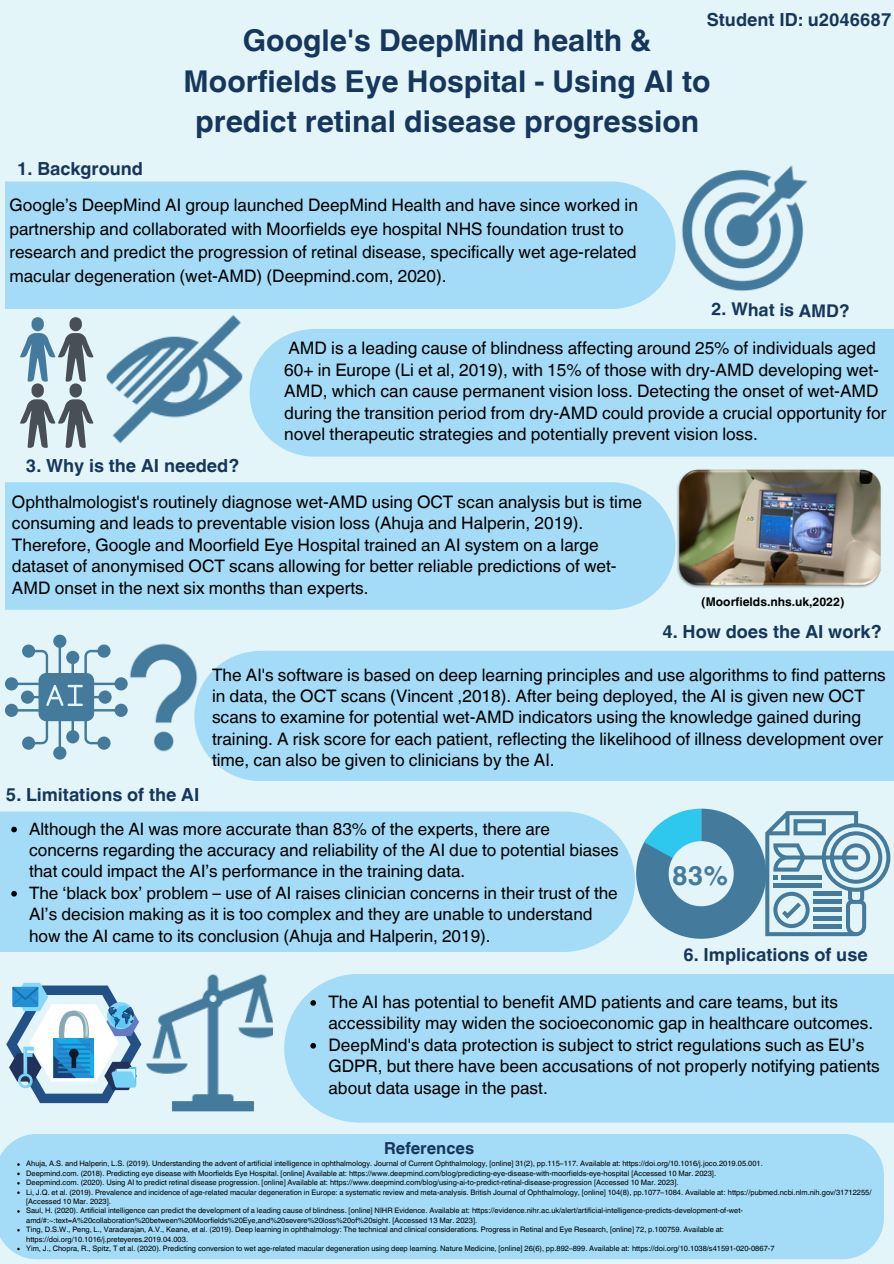
<style>
.page{position:relative;width:894px;height:1264px;background:#fff}
.page>*{position:absolute;margin:0;border:0;box-sizing:border-box;transform-origin:0 0}
.t1{font:700 30px/40.5px "Helvetica World";color:#16365b;text-align:center}
.t2{font:700 27px "Helvetica World";color:#447b9d}
.t3{font:700 18px "Helvetica World";color:#16365b}
.t4{font:700 17.7px "Helvetica World";color:#16365b}
.t5{font:17.25px/21.5px "Helvetica World";color:#000}
.t6{font:17.1px/21.5px "Helvetica World";color:#000}
.t7{font:700 16.5px "Helvetica World";color:#16365b}
.t8{font:700 12px "Helvetica World";color:#000}
.t9{font:7.5px/9.4px "Helvetica World";color:#000}
</style>
<div class="page">
<div style="left:0;top:0;width:893px;height:1263px;background:#e4f5fa"></div>
<div style="left:5px;top:182px;width:664px;height:127px;background:#a4dbf6"></div>
<div style="left:259px;top:329px;width:634px;height:127px;background:#a4dbf6"></div>
<div style="left:0;top:1134px;width:883px;height:125px;background:#a4dbf6"></div>
<img style="left:93px;top:315px;width:166px;height:129px">
<img style="left:103px;top:643px;width:91px;height:109px">
<img style="left:669px;top:165px;width:139px;height:127px">
<img style="left:675px;top:470px;width:206px;height:118px">
<div style="left:194px;top:650px;width:699px;height:131px;background:#a4dbf6"></div>
<div style="left:284px;top:974px;width:609px;height:148px;background:#a4dbf6"></div>
<div style="left:0;top:811px;width:635px;height:140px;background:#a4dbf6"></div>
<div style="left:5px;top:482px;width:670px;height:128px;background:#a4dbf6"></div>
<img style="left:145px;top:974px;width:127px;height:138px">
<hr style="left:59px;top:645px;width:2px;height:30px;background:#447b9d">
<div style="left:53px;top:634px;width:13px;height:14px;background:#447b9d;border-radius:50%"></div>
<div style="left:97px;top:644px;width:13px;height:13px;background:#447b9d;border-radius:50%"></div>
<div style="left:22px;top:644px;width:13px;height:13px;background:#447b9d;border-radius:50%"></div>
<hr style="left:92px;top:682px;width:25px;height:3px;background:#447b9d">
<div style="left:114px;top:677px;width:14px;height:13px;background:#447b9d;border-radius:50%"></div>
<div style="left:98px;top:690px;width:14px;height:13px;background:#447b9d;border-radius:50%"></div>
<hr style="left:92px;top:709px;width:25px;height:2px;background:#447b9d">
<div style="left:114px;top:703px;width:14px;height:14px;background:#447b9d;border-radius:50%"></div>
<hr style="left:59px;top:718px;width:2px;height:30px;background:#447b9d">
<div style="left:53px;top:746px;width:13px;height:13px;background:#447b9d;border-radius:50%"></div>
<div style="left:97px;top:736px;width:13px;height:13px;background:#447b9d;border-radius:50%"></div>
<div style="left:22px;top:736px;width:13px;height:13px;background:#447b9d;border-radius:50%"></div>
<hr style="left:16px;top:682px;width:25px;height:3px;background:#447b9d">
<div style="left:5px;top:677px;width:13px;height:13px;background:#447b9d;border-radius:50%"></div>
<svg style="left:32px;top:650px;width:69px;height:94px"></svg>
<div style="left:21px;top:690px;width:13px;height:13px;background:#447b9d;border-radius:50%"></div>
<hr style="left:16px;top:709px;width:25px;height:2px;background:#447b9d">
<div style="left:5px;top:703px;width:13px;height:14px;background:#447b9d;border-radius:50%"></div>
<svg style="left:6px;top:982px;width:135px;height:121px"></svg>
<svg style="left:11px;top:826px;width:6px;height:6px"></svg>
<svg style="left:11px;top:890px;width:6px;height:6px"></svg>
<svg style="left:20px;top:317px;width:73px;height:131px"></svg>
<svg style="left:636px;top:808px;width:254px;height:130px"></svg>
<svg style="left:310px;top:1000px;width:6px;height:5px"></svg>
<svg style="left:310px;top:1042px;width:6px;height:6px"></svg>
<h3 class="t3" style="left:706px;top:5px;width:186px">Student ID: u2046687</h3>
<h3 class="t3" style="left:17px;top:154px;width:127px">1. Background</h3>
<h1 class="t1" style="left:183px;top:17px;width:528px">Google's DeepMind health &amp;<br>Moorfields Eye Hospital - Using AI to predict retinal disease progression</h1>
<p class="t5" style="left:9px;top:193px;width:630px;line-height:23.7px">Google’s DeepMind AI group launched DeepMind Health and have since worked in partnership and collaborated with Moorfields eye hospital NHS foundation trust to research and predict the progression of retinal disease, specifically wet age-related macular degeneration (wet-AMD) (Deepmind.com, 2020).</p>
<h3 class="t4" style="left:711px;top:294px;width:140px;rotate:1deg">2. What is AMD?</h3>
<h3 class="t3" style="left:26px;top:451px;width:215px">3. Why is the AI needed?</h3>
<p class="t5" style="left:284px;top:338px;width:603px">AMD is a leading cause of blindness affecting around 25% of individuals aged 60+ in Europe (Li et al, 2019), with 15% of those with dry-AMD developing wet-AMD, which can cause permanent vision loss. Detecting the onset of wet-AMD during the transition period from dry-AMD could provide a crucial opportunity for novel therapeutic strategies and potentially prevent vision loss.</p>
<p class="t5" style="left:12px;top:491px;width:631px">Ophthalmologist's routinely diagnose wet-AMD using OCT scan analysis but is time consuming and leads to preventable vision loss (Ahuja and Halperin, 2019).<br>Therefore, Google and Moorfield Eye Hospital trained an AI system on a large dataset of anonymised OCT scans allowing for better reliable predictions of wet-AMD onset in the next six months than experts.</p>
<h3 class="t8" style="left:701px;top:591px;width:145px">(Moorfields.nhs.uk,2022)</h3>
<h3 class="t3" style="left:662px;top:616px;width:220px">4. How does the AI work?</h3>
<h3 class="t3" style="left:6px;top:779px;width:195px">5. Limitations of the AI</h3>
<p class="t5" style="left:212px;top:664px;width:675px">The AI's software is based on deep learning principles and use algorithms to find patterns in data, the OCT scans (Vincent ,2018). After being deployed, the AI is given new OCT scans to examine for potential wet-AMD indicators using the knowledge gained during training. A risk score for each patient, reflecting the likelihood of illness development over time, can also be given to clinicians by the AI.</p>
<p class="t6" style="left:29px;top:818px;width:591px">Although the AI was more accurate than 83% of the experts, there are concerns regarding the accuracy and reliability of the AI due to potential biases that could impact the AI’s performance in the training data.<br>The ‘black box’ problem – use of AI raises clinician concerns in their trust of the AI’s decision making as it is too complex and they are unable to understand how the AI came to its conclusion (Ahuja and Halperin, 2019).</p>
<h2 class="t2" style="left:672px;top:853px;width:57px">83%</h2>
<h3 class="t3" style="left:683px;top:939px;width:186px">6. Implications of use</h3>
<p class="t5" style="left:328px;top:991px;width:552px">The AI has potential to benefit AMD patients and care teams, but its accessibility may widen the socioeconomic gap in healthcare outcomes.<br>DeepMind's data protection is subject to strict regulations such as EU’s GDPR, but there have been accusations of not properly notifying patients about data usage in the past.</p>
<h3 class="t7" style="left:384px;top:1134px;width:91px">References</h3>
<p class="t9" style="left:26px;top:1159px;width:846px">Ahuja, A.S. and Halperin, L.S. (2019). Understanding the advent of artificial intelligence in ophthalmology. Journal of Current Ophthalmology, [online] 31(2), pp.115–117. Available at: https://doi.org/10.1016/j.joco.2019.05.001.<br>Deepmind.com. (2018). Predicting eye disease with Moorfields Eye Hospital. [online] Available at: https://www.deepmind.com/blog/predicting-eye-disease-with-moorfields-eye-hospital [Accessed 10 Mar. 2023].<br>Deepmind.com. (2020). Using AI to predict retinal disease progression. [online] Available at: https://www.deepmind.com/blog/using-ai-to-predict-retinal-disease-progression [Accessed 10 Mar. 2023].<br>Li, J.Q. et al. (2019). Prevalence and incidence of age-related macular degeneration in Europe: a systematic review and meta-analysis. British Journal of Ophthalmology, [online] 104(8), pp.1077–1084. Available at: https://pubmed.ncbi.nlm.nih.gov/31712255/ [Accessed 10 Mar. 2023].<br>Saul, H. (2020). Artificial intelligence can predict the development of a leading cause of blindness. [online] NIHR Evidence. Available at: https://evidence.nihr.ac.uk/alert/artificial-intelligence-predicts-development-of-wet&shy;amd/#:~:text=A%20collaboration%20between%20Moorfields%20Eye,and%20severe%20loss%20of%20sight. [Accessed 13 Mar. 2023].<br>Ting, D.S.W., Peng, L., Varadarajan, A.V., Keane, et al. (2019). Deep learning in ophthalmology: The technical and clinical considerations. Progress in Retinal and Eye Research, [online] 72, p.100759. Available at: https://doi.org/10.1016/j.preteyeres.2019.04.003.<br>Yim, J., Chopra, R., Spitz, T et al. (2020). Predicting conversion to wet age-related macular degeneration using deep learning. Nature Medicine, [online] 26(6), pp.892–899. Available at: https://doi.org/10.1038/s41591-020-0867-7</p>
</div>
